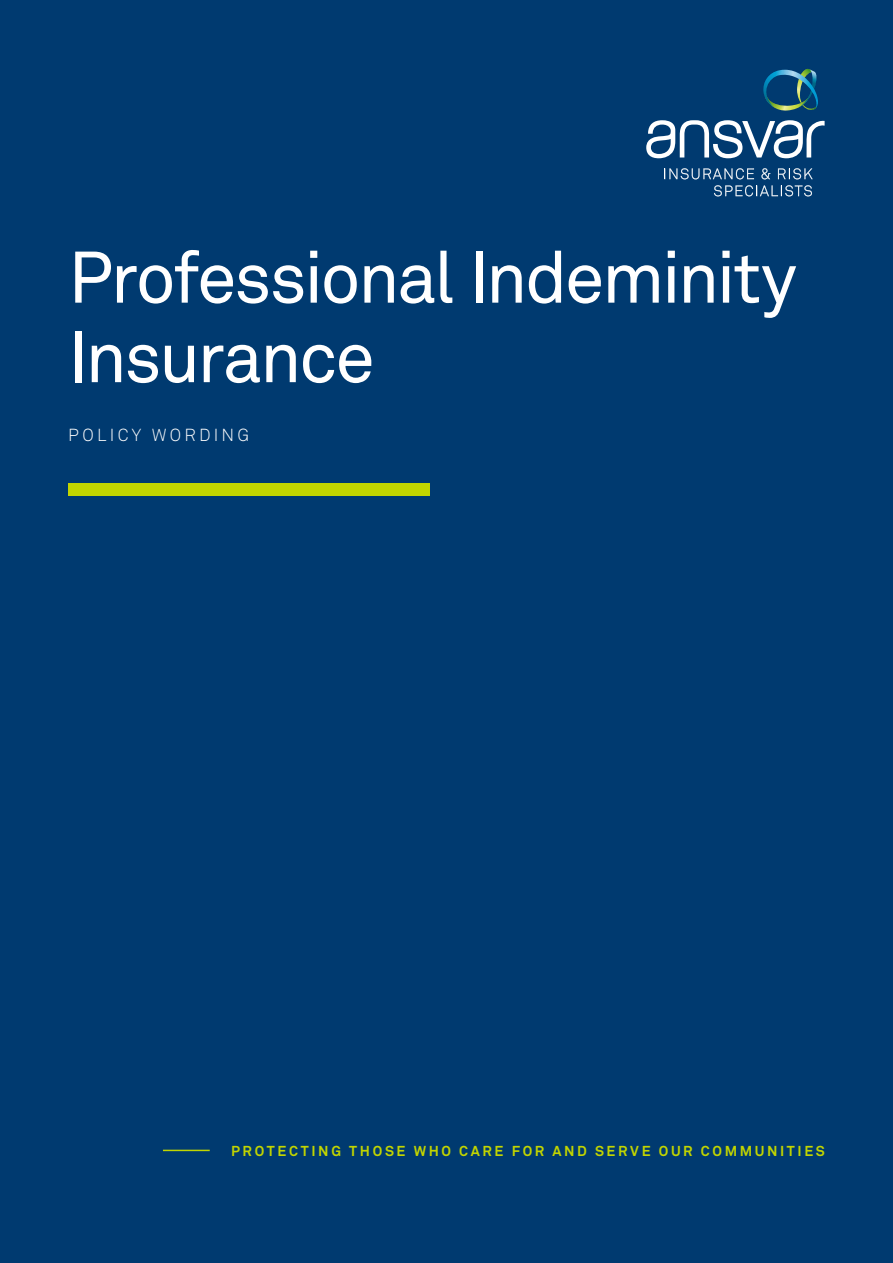
<style>
.page{position:relative;width:893px;height:1263px;background:#003a70}
.page>*{position:absolute;margin:0;border:0;box-sizing:border-box;transform-origin:0 0}
.Headline_COVER{font:72px/79.5px "Akkurat Pro";letter-spacing:-.04em;color:#fff}
.Subhead_COVER{font:17.25px "Akkurat Light Pro";letter-spacing:.19em;color:#fff}
.Tagline{font:700 14.25px "Akkurat Pro";letter-spacing:.185em;color:#c2d500}
</style>
<div class="page">
<svg style="left:646px;top:120px;width:179px;height:38px"></svg>
<svg style="left:763px;top:69px;width:55px;height:42px"></svg>
<svg style="left:664px;top:168px;width:90px;height:11px"></svg>
<svg style="left:761px;top:168px;width:9px;height:11px"></svg>
<svg style="left:778px;top:168px;width:35px;height:11px"></svg>
<svg style="left:714px;top:185px;width:98px;height:11px"></svg>
<hr style="left:163px;top:1150px;width:47px;height:1px;background:#c2d500">
<div style="left:68px;top:483px;width:361px;height:12px;background:#c2d500"></div>
<p class="Headline_COVER" style="left:68px;top:240px;width:730px">Professional Indeminity<br>Insurance</p>
<p class="Subhead_COVER" style="left:68px;top:424px;width:183px">POLICY WORDING</p>
<p class="Tagline" style="left:231px;top:1142px;width:595px">PROTECTING THOSE WHO CARE FOR AND SERVE OUR COMMUNITIES</p>
</div>
